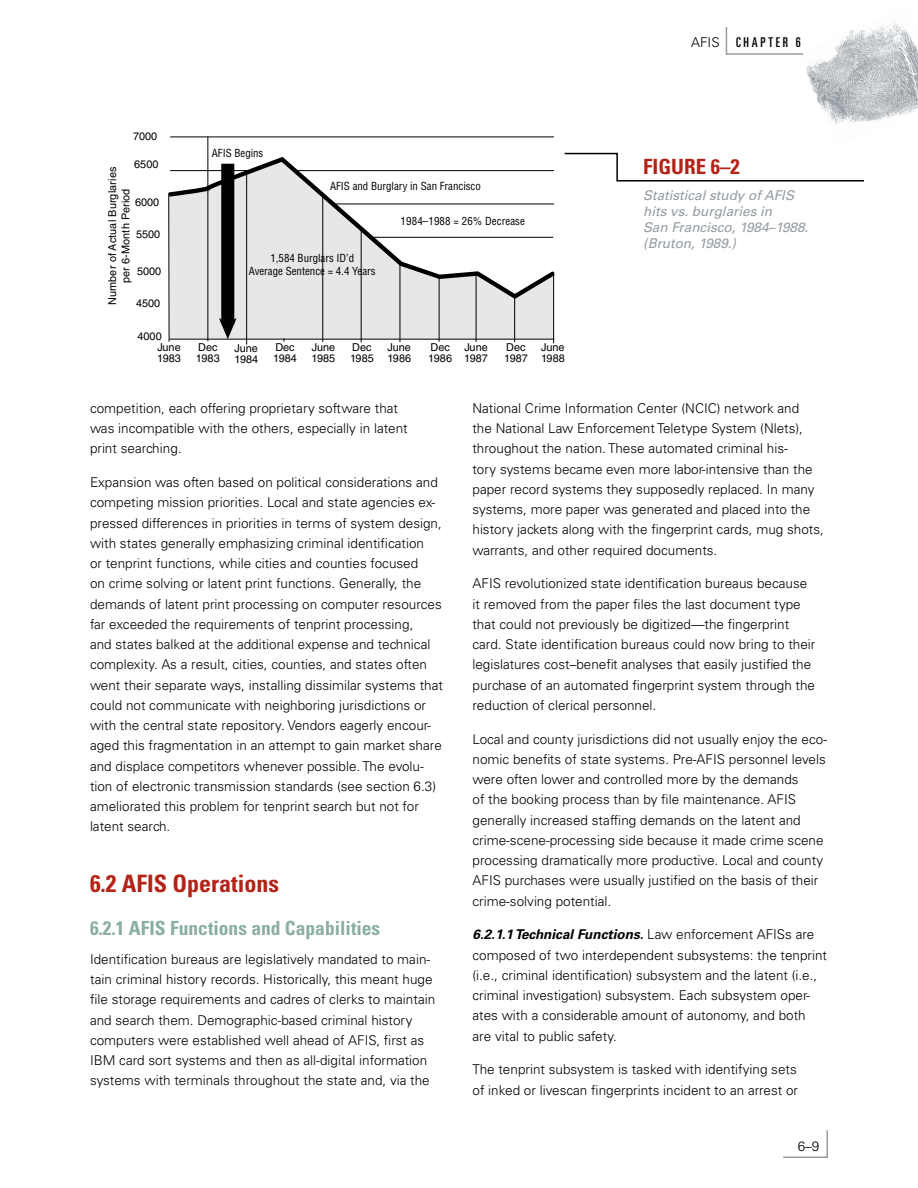
<style>
.page{position:relative;width:918px;height:1188px;background:#fff}
.page>*{position:absolute;margin:0;border:0;box-sizing:border-box;transform-origin:0 0}
.L1_Head{font:700 condensed 24px "Univers LT Std";color:#b32317}
.Fig_Number_title{font:700 condensed 21px "Univers LT Std";color:#b32317}
.L2_Head{font:700 condensed 19.5px "Univers LT Std";color:#8baea1}
.body_text{font:300 13.5px/20.2px "Univers LT Std";color:#000}
.Figure_descritpion{font:italic 13.5px/16.2px "Univers LT Std";color:#949ca1}
.t1{font:ultra-condensed 13.5px "Univers LT Std";letter-spacing:.2em;color:#000}
.t2{font:10.8px/10.8px "Helvetica LT Std";color:#000}
.t3{font:condensed 10.8px/13px "Helvetica LT Std";color:#000;text-align:center}
.s1{font-weight:300;font-stretch:normal}
.s2{font-weight:700;font-style:italic}
</style>
<div class="page">
<img style="left:806px;top:23px;width:112px;height:101px">
<svg style="left:169px;top:136px;width:386px;height:204px"></svg>
<div style="left:221px;top:164px;width:13px;height:160px;background:#000"></div>
<svg style="left:219px;top:318px;width:18px;height:21px"></svg>
<hr style="left:208px;top:137px;width:1px;height:204px;background:#000">
<hr style="left:246px;top:172px;width:1px;height:173px;background:#000">
<hr style="left:322px;top:194px;width:1px;height:148px;background:#000">
<hr style="left:361px;top:228px;width:1px;height:114px;background:#000">
<hr style="left:400px;top:262px;width:1px;height:80px;background:#000">
<hr style="left:439px;top:276px;width:1px;height:66px;background:#000">
<hr style="left:476px;top:273px;width:1px;height:69px;background:#000">
<hr style="left:514px;top:296px;width:1px;height:46px;background:#000">
<hr style="left:168px;top:193px;width:1px;height:149px;background:#000">
<svg style="left:168px;top:159px;width:387px;height:142px"></svg>
<svg style="left:564px;top:152px;width:300px;height:30px"></svg>
<svg style="left:783px;top:1130px;width:45px;height:28px"></svg>
<svg style="left:725px;top:27px;width:79px;height:28px"></svg>
<p class="t2" style="left:133px;top:131px;width:26px">7000</p>
<p class="t2" style="left:134px;top:159px;width:26px">6500</p>
<p class="t2" style="left:135px;top:197px;width:26px">6000</p>
<p class="t2" style="left:136px;top:229px;width:26px">5500</p>
<p class="t2" style="left:137px;top:265px;width:26px">5000</p>
<p class="t2" style="left:136px;top:298px;width:26px">4500</p>
<p class="t2" style="left:138px;top:331px;width:26px">4000</p>
<p class="t2" style="left:106px;top:305px;width:140px;line-height:13px;text-align:center;rotate:-90deg">Number of Actual Burglaries per 6-Month Period</p>
<p class="t3" style="left:212px;top:147px;width:53px">AFIS Begins</p>
<p class="t3" style="left:330px;top:179px;width:152px">AFIS and Burglary in San Francisco</p>
<p class="t3" style="left:401px;top:215px;width:126px">1984–1988 = 26% Decrease</p>
<p class="t3" style="left:249px;top:251px;width:128px">1,584 Burglars ID’d<br>Average Sentence = 4.4 Years</p>
<p class="t2" style="left:157px;top:342px;width:25px">June<br>1983</p>
<p class="t2" style="left:196px;top:342px;width:25px">Dec<br>1983</p>
<p class="t2" style="left:234px;top:343px;width:25px">June<br>1984</p>
<p class="t2" style="left:273px;top:342px;width:25px">Dec<br>1984</p>
<p class="t2" style="left:350px;top:342px;width:25px">Dec<br>1985</p>
<p class="t2" style="left:428px;top:342px;width:25px">Dec<br>1986</p>
<p class="t2" style="left:504px;top:342px;width:25px">Dec<br>1987</p>
<p class="t2" style="left:312px;top:342px;width:25px">June<br>1985</p>
<p class="t2" style="left:387px;top:342px;width:25px">June<br>1986</p>
<p class="t2" style="left:464px;top:342px;width:25px">June<br>1987</p>
<p class="t2" style="left:541px;top:342px;width:25px">June<br>1988</p>
<p class="t1" style="left:691px;top:34px;width:111px"><span class="s1">AFIS</span> CHAPTER 6</p>
<p class="Fig_Number_title" style="left:643px;top:154px;width:98px">FIGURE 6–2</p>
<p class="Figure_descritpion" style="left:643px;top:187px;width:167px">Statistical study of AFIS hits vs. burglaries in<br>San Francisco, 1984–1988. (Bruton, 1989.)</p>
<h2 class="body_text" style="left:90px;top:398px;width:319px">competition, each offering proprietary software that was incompatible with the others, especially in latent print searching.</h2>
<p class="body_text" style="left:90px;top:472px;width:354px">Expansion was often based on political considerations and competing mission priorities. Local and state agencies ex&shy;pressed differences in priorities in terms of system design, with states generally emphasizing criminal identification<br>or tenprint functions, while cities and counties focused<br>on crime solving or latent print functions. Generally, the demands of latent print processing on computer resources far exceeded the requirements of tenprint processing,<br>and states balked at the additional expense and technical complexity. As a result, cities, counties, and states often went their separate ways, installing dissimilar systems that could not communicate with neighboring jurisdictions or with the central state repository. Vendors eagerly encour&shy;aged this fragmentation in an attempt to gain market share and displace competitors whenever possible. The evolu&shy;tion of electronic transmission standards (see section 6.3) ameliorated this problem for tenprint search but not for latent search.</p>
<p class="L1_Head" style="left:90px;top:868px;width:191px">6.2 AFIS Operations</p>
<p class="L2_Head" style="left:90px;top:916px;width:292px">6.2.1 AFIS Functions and Capabilities</p>
<p class="body_text" style="left:90px;top:949px;width:347px">Identification bureaus are legislatively mandated to main&shy;tain criminal history records. Historically, this meant huge file storage requirements and cadres of clerks to maintain and search them. Demographic-based criminal history computers were established well ahead of AFIS, first as IBM card sort systems and then as all-digital information systems with terminals throughout the state and, via the</p>
<p class="body_text" style="left:472px;top:398px;width:353px">National Crime Information Center (NCIC) network and<br>the National Law Enforcement Teletype System (Nlets), throughout the nation. These automated criminal his-<br>tory systems became even more labor-intensive than the paper record systems they supposedly replaced. In many systems, more paper was generated and placed into the history jackets along with the fingerprint cards, mug shots, warrants, and other required documents.</p>
<p class="body_text" style="left:472px;top:573px;width:344px">AFIS revolutionized state identification bureaus because it removed from the paper files the last document type that could not previously be digitized—the fingerprint card. State identification bureaus could now bring to their legislatures cost–benefit analyses that easily justified the purchase of an automated fingerprint system through the reduction of clerical personnel.</p>
<p class="body_text" style="left:472px;top:729px;width:356px">Local and county jurisdictions did not usually enjoy the eco&shy;nomic benefits of state systems. Pre-AFIS personnel levels were often lower and controlled more by the demands<br>of the booking process than by file maintenance. AFIS generally increased staffing demands on the latent and crime-scene-processing side because it made crime scene processing dramatically more productive. Local and county AFIS purchases were usually justified on the basis of their crime-solving potential.</p>
<p class="body_text" style="left:472px;top:924px;width:356px"><span class="s2">6.2.1.1 Technical Functions.</span> Law enforcement AFISs are composed of two interdependent subsystems: the tenprint (i.e., criminal identification) subsystem and the latent (i.e., criminal investigation) subsystem. Each subsystem oper&shy;ates with a considerable amount of autonomy, and both are vital to public safety.</p>
<p class="body_text" style="left:472px;top:1059px;width:327px">The tenprint subsystem is tasked with identifying sets of inked or livescan fingerprints incident to an arrest or</p>
<p class="body_text" style="left:798px;top:1136px;width:23px">6–9</p>
</div>
